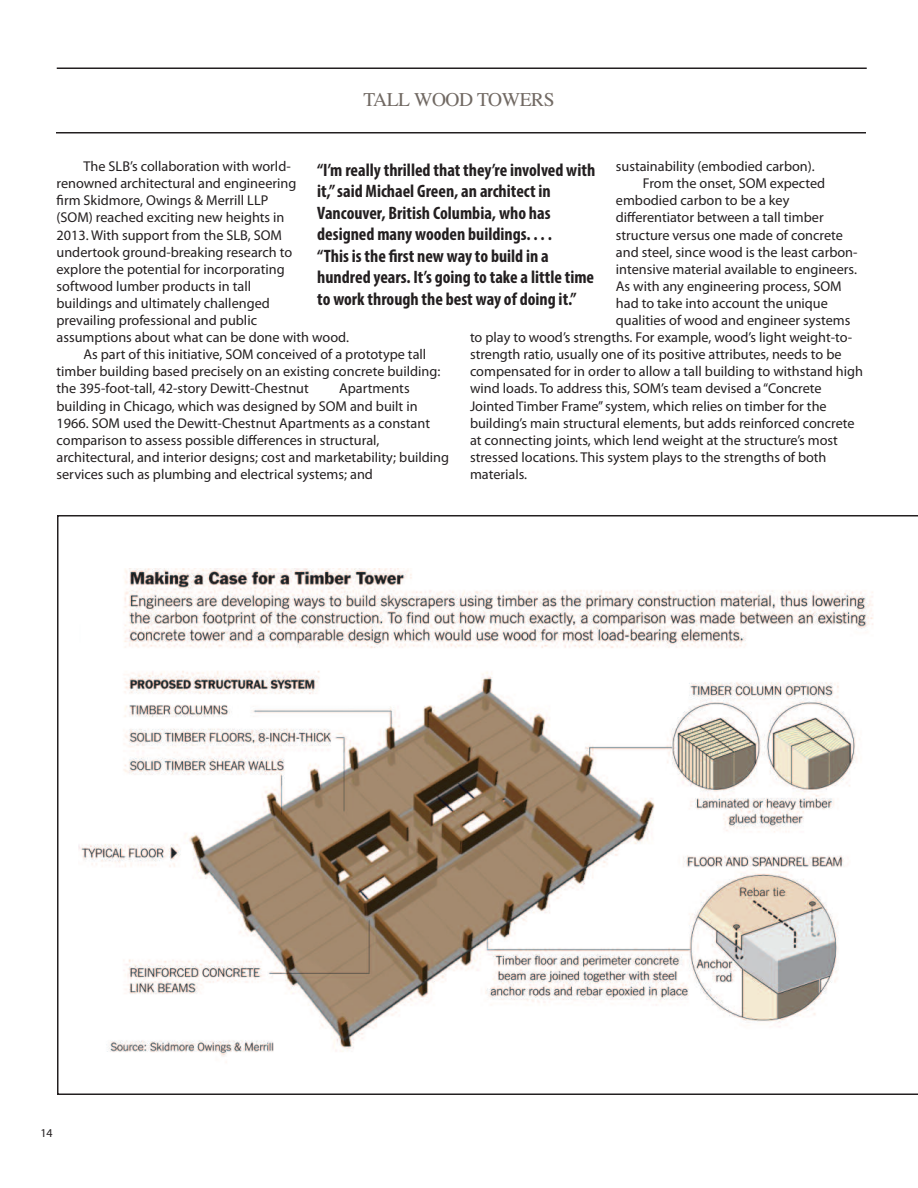
<style>
.page{position:relative;width:918px;height:1188px;background:#fff}
.page>*{position:absolute;margin:0;border:0;box-sizing:border-box;transform-origin:0 0}
.t1{font:19.5px "Times";letter-spacing:-.025em;color:#716963}
.t2{font:700 condensed 18px/21.6px "Myriad Pro";color:#231f20}
.t3{font:14.25px/17.1px "Myriad Pro";color:#231f20}
.t4{font:12px "Myriad Pro";color:#231f20}
</style>
<div class="page">
<svg style="left:57px;top:515px;width:861px;height:580px"></svg>
<hr style="left:56px;top:132px;width:810px;height:2px;background:#231f20">
<hr style="left:57px;top:68px;width:810px;height:1px;background:#231f20">
<img style="left:78px;top:568px;width:800px;height:506px">
<h1 class="t1" style="left:363px;top:88px;width:193px">TALL WOOD TOWERS</h1>
<p class="t3" style="left:84px;top:159px;width:209px">The SLB’s collaboration with world-</p>
<p class="t3" style="left:57px;top:176px;width:241px">renowned architectural and engineering</p>
<p class="t3" style="left:57px;top:193px;width:213px">firm Skidmore, Owings &amp; Merrill LLP</p>
<p class="t3" style="left:57px;top:210px;width:229px">(SOM) reached exciting new heights in</p>
<p class="t3" style="left:57px;top:227px;width:227px">2013. With support from the SLB, SOM</p>
<p class="t3" style="left:57px;top:244px;width:237px">undertook ground-breaking research to</p>
<p class="t3" style="left:57px;top:262px;width:230px">explore the potential for incorporating</p>
<p class="t3" style="left:57px;top:279px;width:196px">softwood lumber products in tall</p>
<p class="t3" style="left:57px;top:296px;width:215px">buildings and ultimately challenged</p>
<p class="t3" style="left:57px;top:313px;width:202px">prevailing professional and public</p>
<p class="t3" style="left:57px;top:330px;width:294px">assumptions about what can be done with wood.</p>
<p class="t3" style="left:84px;top:347px;width:344px">As part of this initiative, SOM conceived of a prototype tall</p>
<p class="t3" style="left:57px;top:364px;width:385px">timber building based precisely on an existing concrete building:</p>
<p class="t3" style="left:57px;top:381px;width:254px">the 395-foot-tall, 42-story Dewitt-Chestnut</p>
<p class="t3" style="left:616px;top:159px;width:200px">sustainability (embodied carbon).</p>
<p class="t3" style="left:643px;top:176px;width:184px">From the onset, SOM expected</p>
<p class="t3" style="left:616px;top:193px;width:175px">embodied carbon to be a key</p>
<p class="t3" style="left:616px;top:210px;width:209px">differentiator between a tall timber</p>
<p class="t3" style="left:616px;top:227px;width:229px">structure versus one made of concrete</p>
<p class="t3" style="left:616px;top:244px;width:243px">and steel, since wood is the least carbon-</p>
<p class="t3" style="left:616px;top:262px;width:243px">intensive material available to engineers.</p>
<p class="t3" style="left:616px;top:279px;width:227px">As with any engineering process, SOM</p>
<p class="t3" style="left:616px;top:296px;width:214px">had to take into account the unique</p>
<p class="t3" style="left:616px;top:313px;width:236px">qualities of wood and engineer systems</p>
<p class="t3" style="left:470px;top:330px;width:384px">to play to wood’s strengths. For example, wood’s light weight-to-</p>
<p class="t3" style="left:470px;top:347px;width:373px">strength ratio, usually one of its positive attributes, needs to be</p>
<p class="t3" style="left:470px;top:364px;width:395px">compensated for in order to allow a tall building to withstand high</p>
<p class="t3" style="left:470px;top:381px;width:353px">wind loads. To address this, SOM’s team devised a “Concrete</p>
<p class="t3" style="left:470px;top:398px;width:358px">Jointed Timber Frame”system, which relies on timber for the</p>
<p class="t3" style="left:470px;top:415px;width:386px">building’s main structural elements, but adds reinforced concrete</p>
<p class="t3" style="left:470px;top:433px;width:369px">at connecting joints, which lend weight at the structure’s most</p>
<p class="t3" style="left:470px;top:450px;width:358px">stressed locations. This system plays to the strengths of both</p>
<p class="t3" style="left:470px;top:467px;width:59px">materials.</p>
<p class="t2" style="left:317px;top:160px;width:280px">“I’m really thrilled that they’re involved with it,”said Michael Green, an architect in Vancouver, British Columbia, who has designed many wooden buildings. . . .<br>“This is the first new way to build in a hundred years. It’s going to take a little time to work through the best way of doing it.”</p>
<p class="t3" style="left:57px;top:381px;width:394px;text-indent:283px">Apartments building in Chicago, which was designed by SOM and built in 1966. SOM used the Dewitt-Chestnut Apartments as a constant comparison to assess possible differences in structural, architectural, and interior designs; cost and marketability; building services such as plumbing and electrical systems; and</p>
<p class="t4" style="left:40px;top:1128px;width:14px">14</p>
</div>
